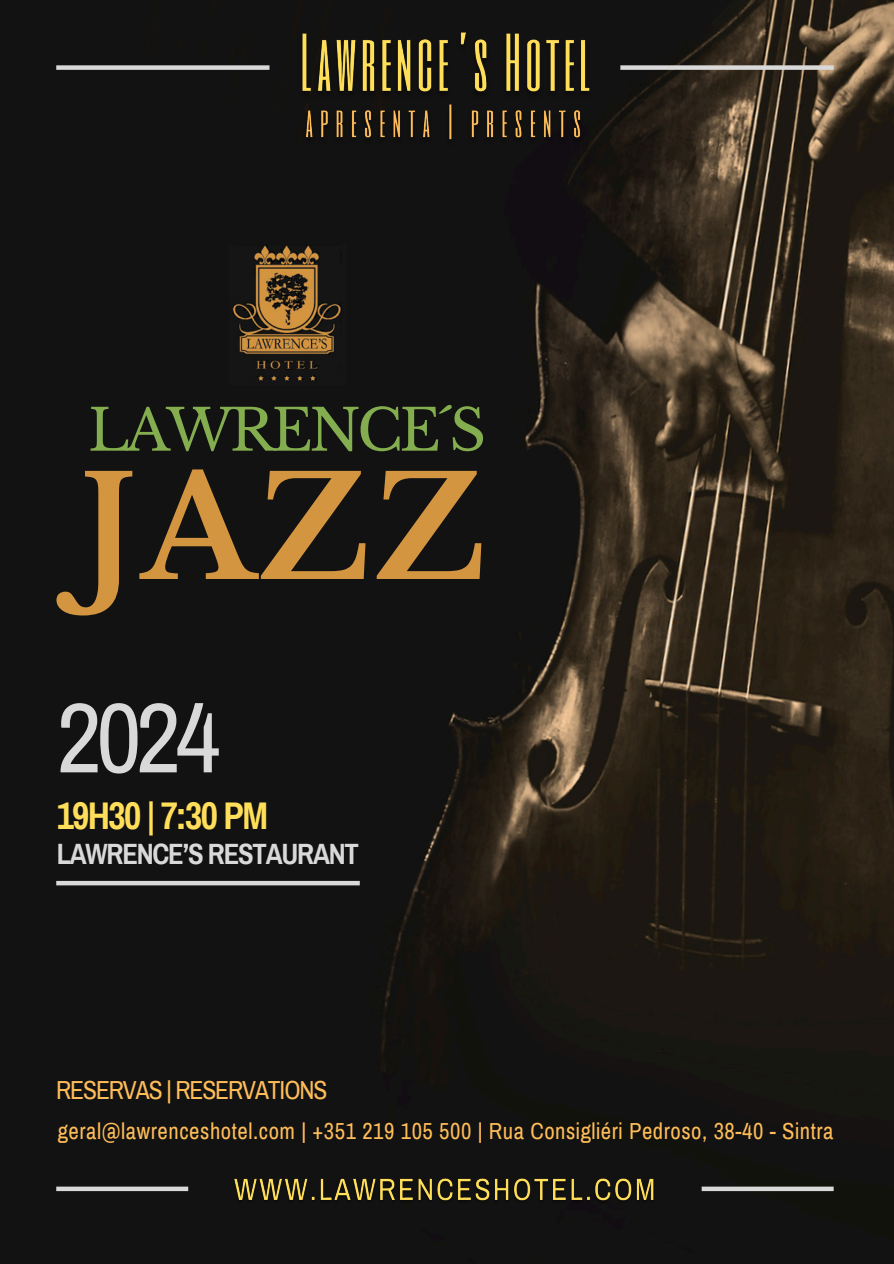
<style>
.page{position:relative;width:894px;height:1264px;background:#fff}
.page>*{position:absolute;margin:0;border:0;box-sizing:border-box;transform-origin:0 0}
.t1{font:700 140.4px "Libre Baskerville";color:#d49541}
.t2{font:99.15px "Archivo Narrow";color:#d9d9d9}
.t3{font:57px "Libre Baskerville";letter-spacing:-.06em;color:#83ad4e}
.t4{font:700 37.65px "Archivo Narrow";letter-spacing:-.04em;color:#ffde59}
.t5{font:700 28.65px "Archivo Narrow";letter-spacing:-.04em;color:#d9d9d9}
.t6{font:25.5px "Archivo Narrow";letter-spacing:-.04em;color:#ffbd59}
.t7{font:22.65px "Archivo Narrow";letter-spacing:.025em;color:#ffbd59}
</style>
<div class="page">
<img style="left:0;top:0;width:893px;height:1263px">
<img style="left:294px;top:16px;width:304px;height:134px">
<img style="left:230px;top:1173px;width:428px;height:33px">
<div style="left:701px;top:1186px;width:132px;height:5px;background:#d9d9d9"></div>
<div style="left:56px;top:1186px;width:132px;height:5px;background:#d9d9d9"></div>
<div style="left:56px;top:65px;width:213px;height:5px;background:#d9d9d9"></div>
<div style="left:620px;top:65px;width:213px;height:5px;background:#d9d9d9"></div>
<img style="left:229px;top:244px;width:116px;height:141px">
<div style="left:56px;top:880px;width:303px;height:5px;background:#d9d9d9"></div>
<h1 class="t3" style="left:88px;top:395px;width:399px">LAWRENCE´S</h1>
<h1 class="t1" style="left:80px;top:443px;width:408px">JAZZ</h1>
<h3 class="t2" style="left:57px;top:685px;width:165px">2024</h3>
<h3 class="t4" style="left:57px;top:795px;width:213px">19H30 | 7:30 PM</h3>
<h3 class="t5" style="left:57px;top:838px;width:304px">LAWRENCE’S RESTAURANT</h3>
<p class="t6" style="left:56px;top:1076px;width:273px">RESERVAS | RESERVATIONS</p>
<h4 class="t7" style="left:58px;top:1119px;width:777px">geral@lawrenceshotel.com | +351 219 105 500 | Rua Consigliéri Pedroso, 38-40 - Sintra</h4>
</div>
